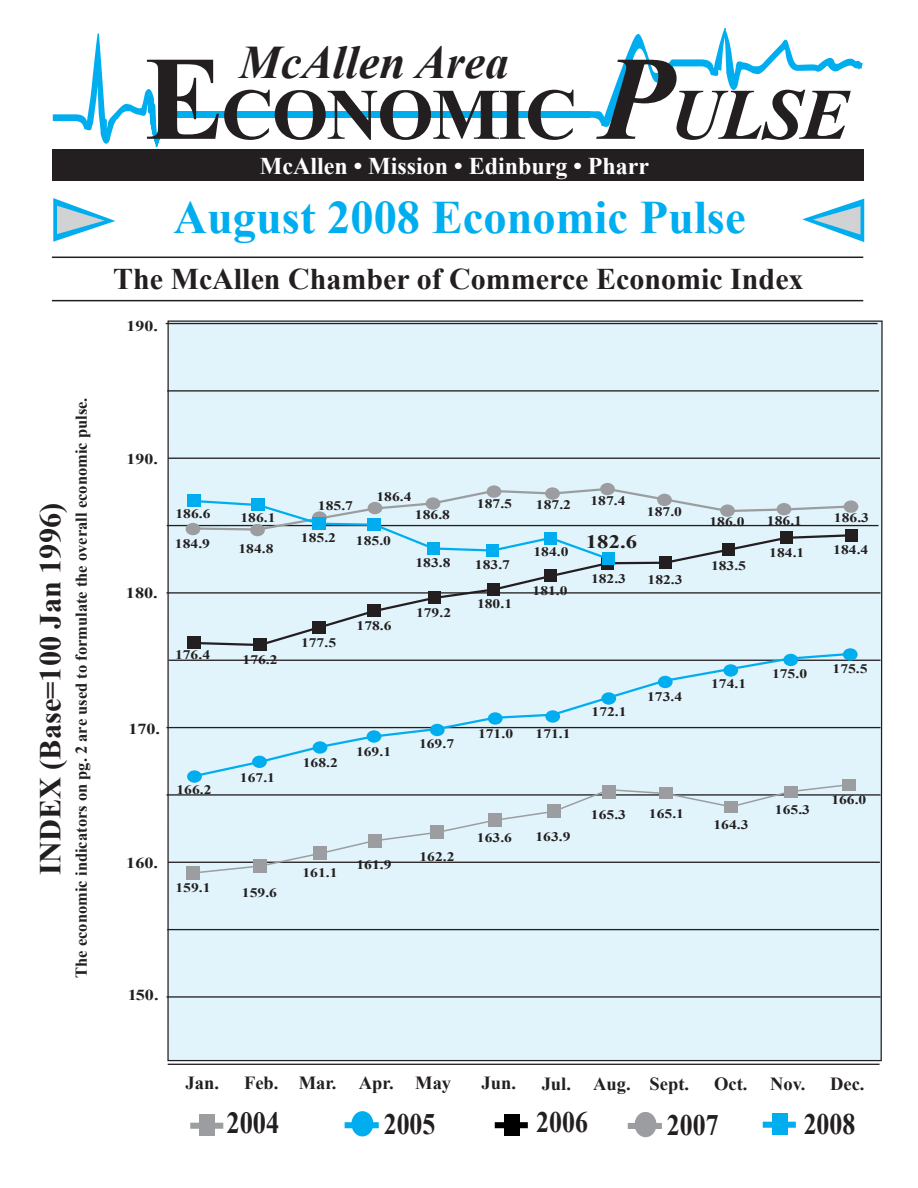
<style>
.page{position:relative;width:918px;height:1188px;background:#fff}
.page>*{position:absolute;margin:0;border:0;box-sizing:border-box;transform-origin:0 0}
.t1{font:700 72.45px "Times New Roman";letter-spacing:-.025em;color:#231f20}
.t2{font:italic 700 46.65px "Times New Roman";color:#231f20}
.t3{font:700 46.5px "Times New Roman";color:#00aeef}
.t4{font:700 30.6px "Times New Roman";color:#231f20;scale:.87 1}
.t5{font:700 30.3px "Times New Roman";color:#231f20}
.t6{font:700 30px "Times New Roman";color:#231f20}
.t7{font:700 29.7px "Times New Roman";color:#231f20;scale:.87 1}
.t8{font:700 24px "Times New Roman";color:#fff}
.t9{font:700 19.05px "Times New Roman";color:#231f20;scale:1.19 1}
.t10{font:700 18.45px "Times New Roman";color:#231f20}
.t11{font:700 16.5px "Times New Roman";color:#231f20}
.t12{font:700 15.15px "Times New Roman";color:#231f20;scale:1.19 1}
.t13{font:700 15px "Times New Roman";color:#231f20;scale:1.19 1}
.t14{font:700 13.05px "Times New Roman";color:#231f20;scale:1.19 1}
.s1{font-size:119.55px}
.s2{font-style:italic;font-size:119.55px}
.s3{font-style:italic}
</style>
<div class="page">
<div style="left:167px;top:320px;width:716px;height:742px;background:#e1f4fc"></div>
<hr style="left:166px;top:996px;width:715px;height:2px;background:#231f20">
<hr style="left:166px;top:794px;width:715px;height:2px;background:#231f20">
<hr style="left:166px;top:727px;width:715px;height:1px;background:#231f20">
<hr style="left:169px;top:660px;width:712px;height:1px;background:#231f20">
<hr style="left:166px;top:592px;width:715px;height:2px;background:#231f20">
<hr style="left:167px;top:929px;width:712px;height:1px;background:#231f20">
<hr style="left:168px;top:862px;width:712px;height:1px;background:#231f20">
<div style="left:52px;top:149px;width:811px;height:32px;background:#231f20"></div>
<hr style="left:52px;top:300px;width:811px;height:1px;background:#231f20">
<hr style="left:52px;top:257px;width:811px;height:1px;background:#231f20">
<svg style="left:53px;top:198px;width:62px;height:44px"></svg>
<svg style="left:802px;top:199px;width:62px;height:43px"></svg>
<svg style="left:53px;top:27px;width:810px;height:121px"></svg>
<div style="left:190px;top:1123px;width:33px;height:6px;background:#9b9da0"></div>
<div style="left:199px;top:1114px;width:16px;height:22px;background:#9b9da0"></div>
<div style="left:186px;top:867px;width:14px;height:13px;background:#9b9da0"></div>
<div style="left:842px;top:779px;width:13px;height:11px;background:#9b9da0"></div>
<svg style="left:187px;top:770px;width:15px;height:13px"></svg>
<div style="left:351px;top:1111px;width:22px;height:25px;background:#00aeef;border-radius:50%"></div>
<div style="left:345px;top:1122px;width:34px;height:6px;background:#00aeef"></div>
<div style="left:843px;top:648px;width:15px;height:13px;background:#00aeef;border-radius:50%"></div>
<div style="left:495px;top:1122px;width:33px;height:6px;background:#000"></div>
<div style="left:504px;top:1114px;width:15px;height:21px;background:#000"></div>
<hr style="left:167px;top:525px;width:712px;height:1px;background:#231f20">
<hr style="left:168px;top:458px;width:712px;height:1px;background:#231f20">
<hr style="left:167px;top:390px;width:712px;height:2px;background:#231f20">
<hr style="left:166px;top:323px;width:712px;height:1px;background:#231f20">
<hr style="left:168px;top:1064px;width:712px;height:1px;background:#231f20">
<div style="left:635px;top:1112px;width:22px;height:25px;background:#9b9da0;border-radius:50%"></div>
<div style="left:628px;top:1123px;width:34px;height:6px;background:#9b9da0"></div>
<div style="left:186px;top:523px;width:14px;height:12px;background:#9b9da0;border-radius:50%"></div>
<svg style="left:191px;top:783px;width:660px;height:92px"></svg>
<svg style="left:191px;top:652px;width:661px;height:127px"></svg>
<svg style="left:487px;top:485px;width:14px;height:13px"></svg>
<div style="left:600px;top:483px;width:15px;height:12px;background:#9b9da0;border-radius:50%"></div>
<div style="left:844px;top:500px;width:14px;height:13px;background:#9b9da0;border-radius:50%"></div>
<div style="left:763px;top:1122px;width:33px;height:6px;background:#00aeef"></div>
<div style="left:772px;top:1113px;width:15px;height:22px;background:#00aeef"></div>
<div style="left:187px;top:495px;width:13px;height:12px;background:#00aeef"></div>
<div style="left:191px;top:542px;width:663px;height:105px;background:#e1f4fc"></div>
<div style="left:187px;top:636px;width:13px;height:13px;background:#231f20"></div>
<div style="left:254px;top:638px;width:13px;height:13px;background:#231f20"></div>
<div style="left:312px;top:621px;width:14px;height:13px;background:#231f20"></div>
<div style="left:368px;top:604px;width:13px;height:13px;background:#231f20"></div>
<div style="left:428px;top:591px;width:13px;height:13px;background:#231f20"></div>
<div style="left:488px;top:583px;width:12px;height:13px;background:#231f20"></div>
<div style="left:544px;top:569px;width:13px;height:13px;background:#231f20"></div>
<div style="left:602px;top:557px;width:12px;height:13px;background:#231f20"></div>
<div style="left:659px;top:556px;width:13px;height:13px;background:#231f20"></div>
<div style="left:845px;top:529px;width:13px;height:13px;background:#231f20"></div>
<svg style="left:191px;top:487px;width:662px;height:75px"></svg>
<div style="left:602px;top:552px;width:13px;height:13px;background:#00aeef"></div>
<p class="t2" style="left:240px;top:29px;width:271px">McAllen Area</p>
<p class="t1" style="left:145px;top:64px;width:710px"><span class="s1">E</span> CONOMI C <span class="s2">P</span> <span class="s3">ULS E</span></p>
<p class="t8" style="left:260px;top:149px;width:391px">McAllen • Mission • Edinburg • Pharr</p>
<p class="t3" style="left:173px;top:185px;width:574px">August 2008 Economic Pulse</p>
<p class="t6" style="left:113px;top:258px;width:692px">The McAllen Chamber of Commer ce Economic Index</p>
<p class="t13" style="left:127px;top:316px;width:28px">190.</p>
<p class="t5" style="left:29px;top:875px;width:374px;rotate:-90deg">INDEX (Base=100 Jan 1996)</p>
<p class="t11" style="left:70px;top:978px;width:582px;rotate:-90deg">The economic indicators on pg. 2 are u ed to f rmu a e the ov ra l l e onom c pu s .</p>
<p class="t11" style="left:70px;top:420px;width:20px;rotate:-90deg">l e</p>
<p class="t11" style="left:70px;top:454px;width:6px;rotate:-90deg">i</p>
<p class="t11" style="left:70px;top:501px;width:9px;rotate:-90deg">c</p>
<p class="t11" style="left:70px;top:545px;width:9px;rotate:-90deg">e</p>
<p class="t11" style="left:70px;top:604px;width:7px;rotate:-90deg">t</p>
<p class="t11" style="left:70px;top:617px;width:6px;rotate:-90deg">l</p>
<p class="t11" style="left:70px;top:655px;width:10px;rotate:-90deg">o</p>
<p class="t11" style="left:70px;top:706px;width:8px;rotate:-90deg">s</p>
<p class="t13" style="left:126px;top:448px;width:28px">190.</p>
<p class="t14" style="left:175px;top:505px;width:31px">186.6</p>
<p class="t14" style="left:240px;top:509px;width:31px">186.1</p>
<p class="t14" style="left:318px;top:496px;width:31px">185.7</p>
<p class="t14" style="left:376px;top:487px;width:31px">186.4</p>
<p class="t14" style="left:415px;top:506px;width:31px">186.8</p>
<p class="t14" style="left:477px;top:495px;width:31px">187.5</p>
<p class="t14" style="left:536px;top:496px;width:31px">187.2</p>
<p class="t14" style="left:590px;top:491px;width:31px">187.4</p>
<p class="t14" style="left:647px;top:502px;width:31px">187.0</p>
<p class="t14" style="left:709px;top:513px;width:31px">186.0</p>
<p class="t14" style="left:767px;top:512px;width:31px">186.1</p>
<p class="t14" style="left:834px;top:508px;width:31px">186.3</p>
<p class="t14" style="left:175px;top:535px;width:31px">184.9</p>
<p class="t14" style="left:238px;top:539px;width:31px">184.8</p>
<p class="t14" style="left:301px;top:528px;width:31px">185.2</p>
<p class="t14" style="left:356px;top:532px;width:31px">185.0</p>
<p class="t14" style="left:415px;top:554px;width:31px">183.8</p>
<p class="t14" style="left:475px;top:555px;width:31px">183.7</p>
<p class="t14" style="left:533px;top:543px;width:31px">184.0</p>
<p class="t9" style="left:586px;top:529px;width:44px">182.6</p>
<p class="t14" style="left:711px;top:557px;width:31px">183.5</p>
<p class="t14" style="left:769px;top:544px;width:31px">184.1</p>
<p class="t14" style="left:833px;top:541px;width:31px">184.4</p>
<p class="t14" style="left:591px;top:570px;width:31px">182.3</p>
<p class="t14" style="left:648px;top:571px;width:31px">182.3</p>
<p class="t12" style="left:126px;top:582px;width:28px">180.</p>
<p class="t14" style="left:416px;top:603px;width:31px">179.2</p>
<p class="t14" style="left:477px;top:594px;width:31px">180.1</p>
<p class="t14" style="left:533px;top:582px;width:31px">181.0</p>
<p class="t14" style="left:357px;top:617px;width:31px">178.6</p>
<p class="t14" style="left:301px;top:633px;width:31px">177.5</p>
<p class="t14" style="left:175px;top:646px;width:31px">176.4</p>
<p class="t14" style="left:243px;top:651px;width:31px">176.2</p>
<p class="t14" style="left:711px;top:675px;width:31px">174.1</p>
<p class="t14" style="left:772px;top:665px;width:31px">175.0</p>
<p class="t14" style="left:833px;top:660px;width:31px">175.5</p>
<p class="t14" style="left:647px;top:687px;width:31px">173.4</p>
<p class="t14" style="left:592px;top:703px;width:31px">172.1</p>
<p class="t12" style="left:128px;top:718px;width:28px">170.</p>
<p class="t14" style="left:356px;top:742px;width:31px">169.1</p>
<p class="t14" style="left:419px;top:734px;width:31px">169.7</p>
<p class="t14" style="left:478px;top:724px;width:31px">171.0</p>
<p class="t14" style="left:536px;top:724px;width:31px">171.1</p>
<p class="t14" style="left:303px;top:754px;width:31px">168.2</p>
<p class="t14" style="left:240px;top:769px;width:31px">167.1</p>
<p class="t14" style="left:176px;top:780px;width:31px">166.2</p>
<p class="t14" style="left:591px;top:806px;width:31px">165.3</p>
<p class="t14" style="left:649px;top:805px;width:31px">165.1</p>
<p class="t14" style="left:713px;top:816px;width:31px">164.3</p>
<p class="t14" style="left:775px;top:800px;width:31px">165.3</p>
<p class="t14" style="left:831px;top:790px;width:31px">166.0</p>
<p class="t14" style="left:477px;top:828px;width:31px">163.6</p>
<p class="t14" style="left:535px;top:827px;width:31px">163.9</p>
<p class="t12" style="left:126px;top:852px;width:28px">160.</p>
<p class="t14" style="left:302px;top:864px;width:31px">161.1</p>
<p class="t14" style="left:356px;top:855px;width:31px">161.9</p>
<p class="t14" style="left:419px;top:848px;width:31px">162.2</p>
<p class="t14" style="left:175px;top:878px;width:31px">159.1</p>
<p class="t14" style="left:242px;top:883px;width:31px">159.6</p>
<p class="t12" style="left:128px;top:985px;width:27px">150.</p>
<p class="t10" style="left:186px;top:1070px;width:35px">Jan.</p>
<p class="t10" style="left:244px;top:1070px;width:209px">Feb. Mar. Apr. May</p>
<p class="t10" style="left:482px;top:1070px;width:36px">Jun.</p>
<p class="t10" style="left:542px;top:1071px;width:149px">Jul. Aug. Sept.</p>
<p class="t10" style="left:714px;top:1071px;width:93px">Oct. Nov .</p>
<p class="t10" style="left:830px;top:1071px;width:36px">Dec.</p>
<p class="t7" style="left:536px;top:1102px;width:61px">2006</p>
<p class="t4" style="left:226px;top:1102px;width:62px">2004</p>
<p class="t7" style="left:804px;top:1104px;width:61px">2008</p>
<p class="t7" style="left:384px;top:1104px;width:61px">2005</p>
<p class="t7" style="left:667px;top:1104px;width:61px">2007</p>
</div>
